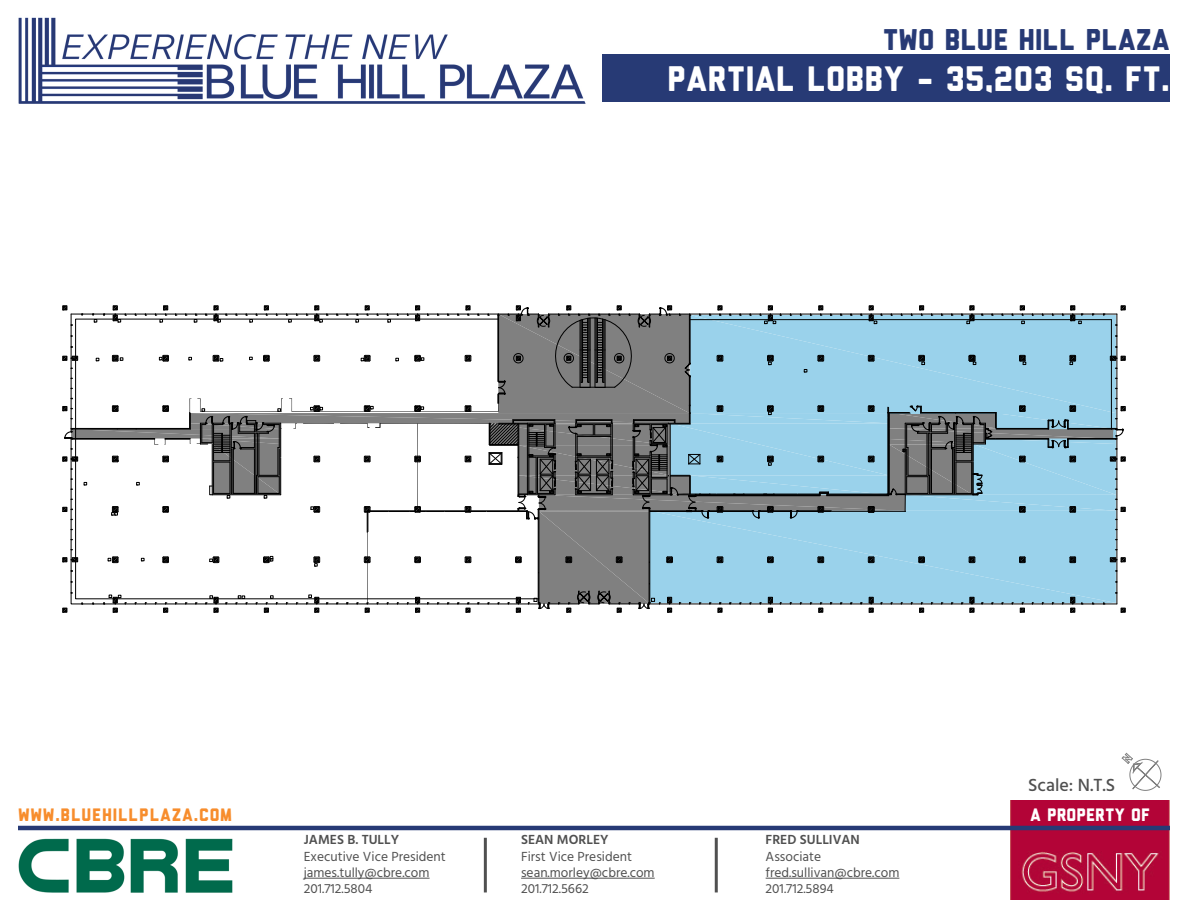
<style>
.page{position:relative;width:1188px;height:918px;background:#fff}
.page>*{position:absolute;margin:0;border:0;box-sizing:border-box;transform-origin:0 0}
.t1{font:35.4px "Liberator";color:#fff}
.t2{font:30px "Liberator";color:#273a75}
.t3{font:18px "Liberator";letter-spacing:.04em;color:#f78d2d}
.t4{font:18px "Liberator";color:#fff}
.t5{font:500 18px "Hind";color:#505050}
.t6{font:13.5px/16.2px "Hind";color:#505050}
.t7{font:600 13.5px "Hind";color:#505050}
</style>
<div class="page">
<img style="left:1010px;top:801px;width:160px;height:99px">
<img style="left:18px;top:17px;width:568px;height:87px">
<div style="left:602px;top:54px;width:568px;height:47px;background:#273a75"></div>
<hr style="left:18px;top:826px;width:1152px;height:4px;background:#273a75">
<img style="left:18px;top:839px;width:214px;height:54px">
<hr style="left:521px;top:878px;width:134px;height:1px;background:#505050">
<hr style="left:766px;top:878px;width:133px;height:1px;background:#505050">
<hr style="left:304px;top:878px;width:126px;height:1px;background:#505050">
<hr style="left:484px;top:838px;width:3px;height:54px;background:#505050">
<hr style="left:715px;top:838px;width:3px;height:54px;background:#505050">
<svg style="left:1122px;top:753px;width:40px;height:38px"></svg>
<hr style="left:71px;top:314px;width:1px;height:118px;background:#000">
<svg style="left:62px;top:608px;width:5px;height:5px"></svg>
<svg style="left:163px;top:603px;width:5px;height:10px"></svg>
<svg style="left:62px;top:557px;width:13px;height:6px"></svg>
<svg style="left:62px;top:507px;width:11px;height:5px"></svg>
<hr style="left:71px;top:314px;width:450px;height:1px;background:#000">
<svg style="left:62px;top:306px;width:5px;height:5px"></svg>
<svg style="left:62px;top:356px;width:13px;height:5px"></svg>
<svg style="left:264px;top:306px;width:5px;height:10px"></svg>
<svg style="left:75px;top:319px;width:280px;height:280px"></svg>
<svg style="left:314px;top:306px;width:14px;height:17px"></svg>
<svg style="left:249px;top:357px;width:4px;height:3px"></svg>
<svg style="left:214px;top:306px;width:13px;height:17px"></svg>
<svg style="left:246px;top:314px;width:12px;height:9px"></svg>
<svg style="left:286px;top:314px;width:12px;height:9px"></svg>
<svg style="left:113px;top:306px;width:14px;height:17px"></svg>
<svg style="left:155px;top:306px;width:13px;height:17px"></svg>
<svg style="left:93px;top:314px;width:4px;height:9px"></svg>
<svg style="left:112px;top:355px;width:11px;height:7px"></svg>
<svg style="left:209px;top:556px;width:11px;height:7px"></svg>
<svg style="left:313px;top:556px;width:7px;height:11px"></svg>
<svg style="left:205px;top:595px;width:13px;height:18px"></svg>
<svg style="left:104px;top:595px;width:23px;height:18px"></svg>
<svg style="left:108px;top:556px;width:11px;height:7px"></svg>
<svg style="left:159px;top:355px;width:10px;height:7px"></svg>
<svg style="left:213px;top:355px;width:10px;height:7px"></svg>
<svg style="left:236px;top:595px;width:12px;height:10px"></svg>
<svg style="left:263px;top:556px;width:10px;height:7px"></svg>
<svg style="left:264px;top:595px;width:14px;height:18px"></svg>
<svg style="left:306px;top:595px;width:13px;height:18px"></svg>
<svg style="left:310px;top:506px;width:10px;height:7px"></svg>
<svg style="left:111px;top:506px;width:8px;height:10px"></svg>
<svg style="left:194px;top:314px;width:3px;height:9px"></svg>
<svg style="left:188px;top:357px;width:4px;height:3px"></svg>
<svg style="left:62px;top:398px;width:293px;height:102px"></svg>
<svg style="left:355px;top:306px;width:771px;height:307px"></svg>
<h2 class="t2" style="left:883px;top:28px;width:289px">TWO BLUE HILL PLAZA</h2>
<p class="t1" style="left:667px;top:66px;width:504px">PARTIAL LOBBY - 35,203 SQ. FT.</p>
<h3 class="t5" style="left:1028px;top:773px;width:89px">Scale: N.T.S</h3>
<h3 class="t3" style="left:18px;top:808px;width:216px">WWW.BLUEHILLPLAZA.COM</h3>
<h3 class="t4" style="left:1030px;top:808px;width:121px">A PROPERTY OF</h3>
<p class="t7" style="left:304px;top:831px;width:97px">JAMES B. TULLY</p>
<p class="t6" style="left:304px;top:849px;width:144px">Executive Vice President james.tully@cbre.com<br>201.712.5804</p>
<p class="t7" style="left:521px;top:831px;width:89px">SEAN MORLEY</p>
<p class="t6" style="left:521px;top:849px;width:135px">First Vice President sean.morley@cbre.com<br>201.712.5662</p>
<p class="t7" style="left:766px;top:831px;width:96px">FRED SULLIVAN</p>
<p class="t6" style="left:766px;top:849px;width:135px">Associate fred.sullivan@cbre.com<br>201.712.5894</p>
</div>
